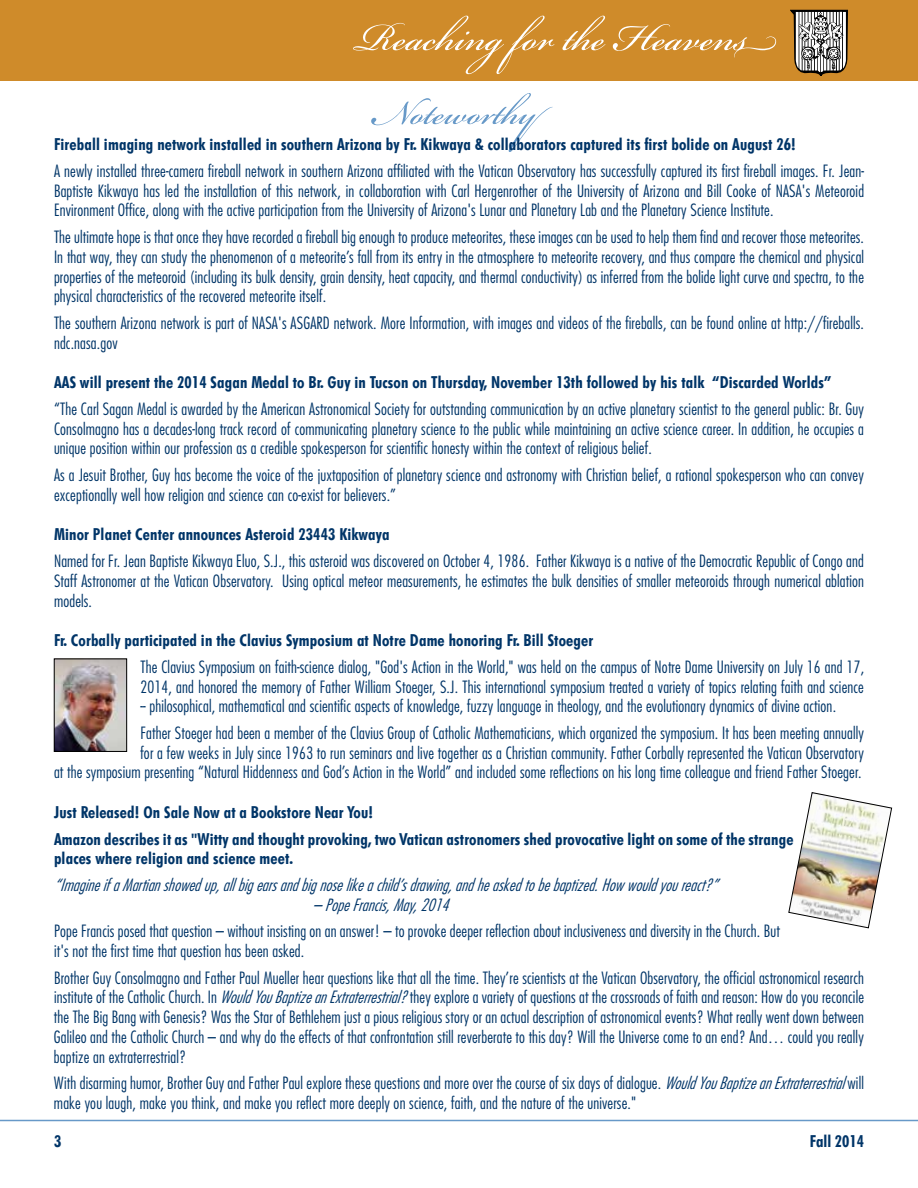
<style>
.page{position:relative;width:918px;height:1188px;background:#fff}
.page>*{position:absolute;margin:0;border:0;box-sizing:border-box;transform-origin:0 0}
.t1{font:60px "Bickham Script Pro";color:#fff}
.t2{font:54px "Bickham Script Pro";color:#6799c8}
.t3{font:300 condensed 16.5px/19.8px "Futura Std";letter-spacing:.01em;color:#003568;text-align:justify}
.t4{font:700 condensed 16.5px/26.5px "Futura TL";letter-spacing:.01em;color:#003568}
.t5{font:italic 300 condensed 16.5px/19.8px "Futura Std";color:#003568}
.s1{font-style:italic}
</style>
<div class="page">
<div style="left:0;top:0;width:918px;height:81px;background:#cf8b2a"></div>
<hr style="left:0;top:1120px;width:918px;height:1px;background:#6799c8">
<svg style="left:791px;top:10px;width:57px;height:66px;background:#9a9287"></svg>
<img style="left:56px;top:661px;width:69px;height:89px">
<div style="left:54px;top:659px;width:73px;height:93px;border:1px solid #000"></div>
<img style="left:788px;top:792px;width:105px;height:137px">
<h1 class="t1" style="left:354px;top:-6px;width:423px">Reaching for the Heavens</h1>
<h2 class="t2" style="left:376px;top:73px;width:165px">Noteworthy</h2>
<p class="t4" style="left:54px;top:130px;width:743px">Fireball imaging network installed in southern Arizona by Fr. Kikwaya &amp; collaborators captured its first bolide on August 26!</p>
<p class="t3" style="left:54px;top:161px;width:812px">A newly installed three-camera fireball network in southern Arizona affiliated with the Vatican Observatory has successfully captured its first fireball images. Fr. Jean-Baptiste Kikwaya has led the installation of this network, in collaboration with Carl Hergenrother of the University of Arizona and Bill Cooke of NASA's Meteoroid Environment Office, along with the active participation from the University of Arizona's Lunar and Planetary Lab and the Planetary Science Institute.</p>
<p class="t3" style="left:54px;top:227px;width:812px">The ultimate hope is that once they have recorded a fireball big enough to produce meteorites, these images can be used to help them find and recover those meteorites.<br>In that way, they can study the phenomenon of a meteorite’s fall from its entry in the atmosphere to meteorite recovery, and thus compare the chemical and physical properties of the meteoroid (including its bulk density, grain density, heat capacity, and thermal conductivity) as inferred from the bolide light curve and spectra, to the physical characteristics of the recovered meteorite itself.</p>
<p class="t3" style="left:54px;top:313px;width:812px">The southern Arizona network is part of NASA's ASGARD network. More Information, with images and videos of the fireballs, can be found online at http://fireballs. ndc.nasa.gov</p>
<p class="t4" style="left:54px;top:368px;width:779px">AAS will present the 2014 Sagan Medal to Br. Guy in Tucson on Thursday, November 13th followed by his talk “Discarded Worlds”</p>
<p class="t3" style="left:54px;top:399px;width:812px">“The Carl Sagan Medal is awarded by the American Astronomical Society for outstanding communication by an active planetary scientist to the general public: Br. Guy Consolmagno has a decades-long track record of communicating planetary science to the public while maintaining an active science career. In addition, he occupies a unique position within our profession as a credible spokesperson for scientific honesty within the context of religious belief.</p>
<p class="t3" style="left:54px;top:465px;width:811px">As a Jesuit Brother, Guy has become the voice of the juxtaposition of planetary science and astronomy with Christian belief, a rational spokesperson who can convey exceptionally well how religion and science can co-exist for believers.”</p>
<p class="t4" style="left:54px;top:521px;width:337px">Minor Planet Center announces Asteroid 23443 Kikwaya</p>
<p class="t3" style="left:54px;top:551px;width:812px">Named for Fr. Jean Baptiste Kikwaya Eluo, S.J., this asteroid was discovered on October 4, 1986. Father Kikwaya is a native of the Democratic Republic of Congo and Staff Astronomer at the Vatican Observatory. Using optical meteor measurements, he estimates the bulk densities of smaller meteoroids through numerical ablation models.</p>
<p class="t4" style="left:54px;top:626px;width:541px">Fr. Corbally participated in the Clavius Symposium at Notre Dame honoring Fr. Bill Stoeger</p>
<p class="t3" style="left:140px;top:657px;width:725px">The Clavius Symposium on faith-science dialog, "God's Action in the World," was held on the campus of Notre Dame University on July 16 and 17, 2014, and honored the memory of Father William Stoeger, S.J. This international symposium treated a variety of topics relating faith and science -- philosophical, mathematical and scientific aspects of knowledge, fuzzy language in theology, and the evolutionary dynamics of divine action.</p>
<p class="t3" style="left:54px;top:723px;width:812px;text-align:right">Father Stoeger had been a member of the Clavius Group of Catholic Mathematicians, which organized the symposium. It has been meeting annually<br>for a few weeks in July since 1963 to run seminars and live together as a Christian community. Father Corbally represented the Vatican Observatory<br>at the symposium presenting “Natural Hiddenness and God’s Action in the World” and included some reflections on his long time colleague and friend Father Stoeger.</p>
<p class="t4" style="left:54px;top:798px;width:741px">Just Released! On Sale Now at a Bookstore Near You!<br>Amazon describes it as "Witty and thought provoking, two Vatican astronomers shed provocative light on some of the strange</p>
<p class="t4" style="left:54px;top:845px;width:241px">places where religion and science meet.</p>
<p class="t5" style="left:313px;top:875px;width:412px;text-indent:-259px">“ImagineifaMartianshowedup,allbigearsandbignoselikeachild’sdrawing,andheaskedtobebaptized.Howwouldyoureact?” –PopeFrancis,May,2014</p>
<p class="t3" style="left:54px;top:921px;width:727px">Pope Francis posed that question – without insisting on an answer! – to provoke deeper reflection about inclusiveness and diversity in the Church. But it's not the first time that question has been asked.</p>
<p class="t3" style="left:54px;top:968px;width:812px">Brother Guy Consolmagno and Father Paul Mueller hear questions like that all the time. They’re scientists at the Vatican Observatory, the official astronomical research institute of the Catholic Church. In <span class="s1">WouldYouBaptizeanExtraterrestrial?</span>they explore a variety of questions at the crossroads of faith and reason: How do you reconcile the The Big Bang with Genesis? Was the Star of Bethlehem just a pious religious story or an actual description of astronomical events? What really went down between Galileo and the Catholic Church – and why do the effects of that confrontation still reverberate to this day? Will the Universe come to an end? And… could you really baptize an extraterrestrial?</p>
<p class="t3" style="left:54px;top:1073px;width:812px">With disarming humor, Brother Guy and Father Paul explore these questions and more over the course of six days of dialogue. <span class="s1">WouldYouBaptizeanExtraterrestrial</span>will make you laugh, make you think, and make you reflect more deeply on science, faith, and the nature of the universe."</p>
<p class="t4" style="left:54px;top:1127px;width:9px">3</p>
<p class="t4" style="left:810px;top:1127px;width:56px">Fall 2014</p>
</div>
